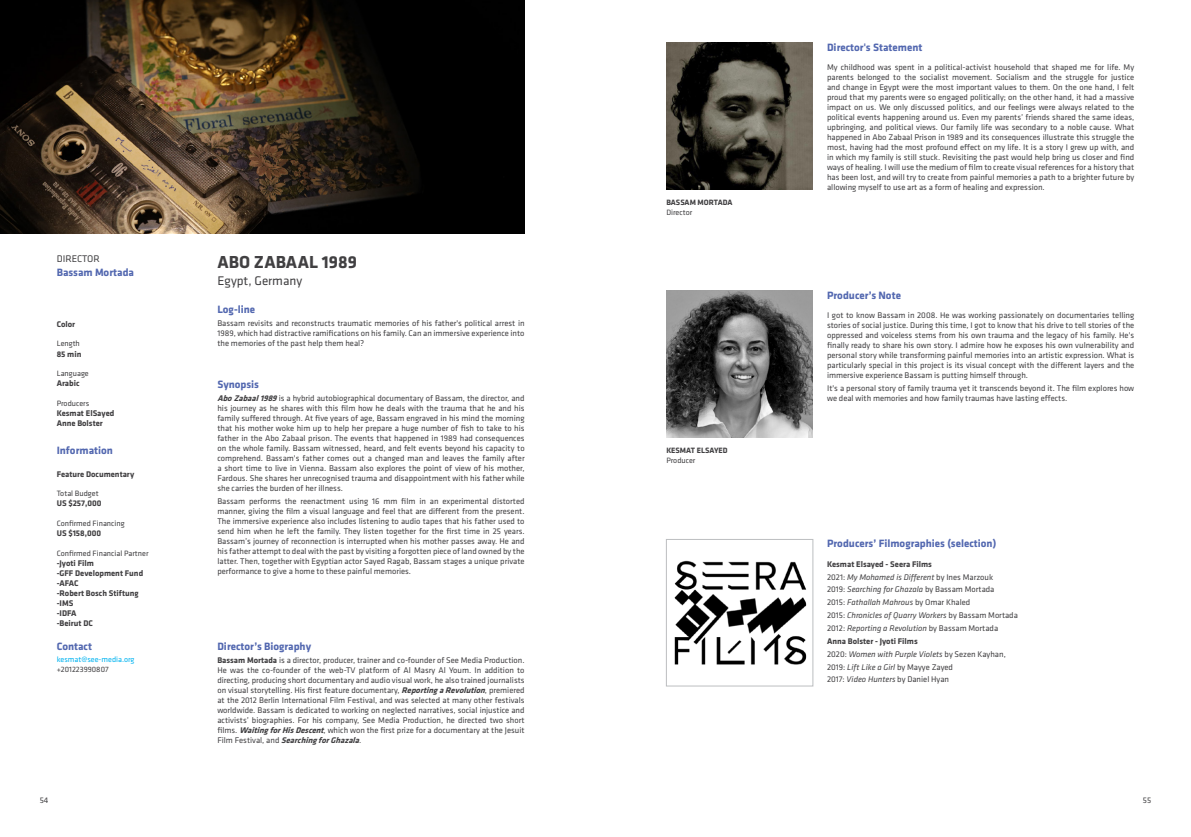
<style>
.page{position:relative;width:1191px;height:837px;background:#fff}
.page>*{position:absolute;margin:0;border:0;box-sizing:border-box;transform-origin:0 0}
.t1{font:700 18px "Klavika";color:#414042}
.t2{font:13px "Klavika";color:#414042}
.t3{font:700 11px "Klavika";color:#5368b0}
.t4{font:10px "Klavika";color:#414042}
.t5{font:8.5px/10px "Klavika";color:#414042;text-align:justify}
.t6{font:700 8.5px/10px "Klavika";color:#414042}
.t7{font:8.4px "Klavika";color:#414042}
.t8{font:8px "Klavika";color:#414042}
.t9{font:700 8px "Klavika";color:#414042}
.t10{font:8px "Klavika";color:#00b3f0}
.s1{font-weight:700;font-style:italic}
.s2{font-weight:700}
.s3{font-style:italic}
</style>
<div class="page">
<img style="left:666px;top:43px;width:147px;height:146px">
<img style="left:666px;top:290px;width:147px;height:147px">
<img style="left:674px;top:560px;width:133px;height:105px">
<div style="left:666px;top:539px;width:147px;height:147px;border:1px solid #bcbec0"></div>
<img style="left:0;top:0;width:524px;height:233px">
<p class="t3" style="left:827px;top:41px;width:97px">Director's Statement</p>
<p class="t4" style="left:57px;top:253px;width:45px">DIRECTOR</p>
<p class="t3" style="left:57px;top:266px;width:79px">Bassam Mortada</p>
<p class="t6" style="left:57px;top:319px;width:20px">Color</p>
<p class="t8" style="left:57px;top:339px;width:25px">Length</p>
<p class="t6" style="left:57px;top:349px;width:26px">85 min</p>
<p class="t8" style="left:57px;top:369px;width:34px">Language</p>
<p class="t6" style="left:57px;top:378px;width:24px">Arabic</p>
<p class="t8" style="left:57px;top:398px;width:34px">Producers</p>
<p class="t6" style="left:57px;top:408px;width:59px">Kesmat ElSayed<br>Anne Bolster</p>
<p class="t3" style="left:57px;top:443px;width:58px">Information</p>
<p class="t6" style="left:57px;top:469px;width:79px">Feature Documentary</p>
<p class="t8" style="left:57px;top:489px;width:43px">Total Budget</p>
<p class="t6" style="left:57px;top:498px;width:46px">US $257,000</p>
<p class="t8" style="left:57px;top:518px;width:69px">Confirmed Financing</p>
<p class="t6" style="left:57px;top:528px;width:46px">US $158,000</p>
<p class="t8" style="left:57px;top:548px;width:93px">Confirmed Financial Partner</p>
<p class="t6" style="left:57px;top:557px;width:88px">-Jyoti Film<br>-GFF Development Fund -AFAC<br>-Robert Bosch Stiftung -IMS<br>-IDFA<br>-Beirut DC</p>
<p class="t3" style="left:57px;top:640px;width:37px">Contact</p>
<p class="t10" style="left:57px;top:654px;width:79px">kesmat@see-media.org</p>
<p class="t8" style="left:57px;top:664px;width:53px">+201223990807</p>
<h1 class="t1" style="left:217px;top:252px;width:141px">ABO ZABAAL 1989</h1>
<h2 class="t2" style="left:217px;top:273px;width:86px">Egypt, Germany</h2>
<p class="t3" style="left:217px;top:303px;width:39px">Log-line</p>
<p class="t5" style="left:217px;top:318px;width:309px">Bassam revisits and reconstructs traumatic memories of his father's political arrest in 1989, which had distractive ramifications on his family. Can an immersive experience into the memories of the past help them heal?</p>
<p class="t3" style="left:217px;top:378px;width:43px">Synopsis</p>
<p class="t5" style="left:217px;top:393px;width:309px"><span class="s1">AboZabaal1989</span>is a hybrid autobiographical documentary of Bassam, the director, and his journey as he shares with this film how he deals with the trauma that he and his family suffered through. At five years of age, Bassam engraved in his mind the morning that his mother woke him up to help her prepare a huge number of fish to take to his father in the Abo Zabaal prison. The events that happened in 1989 had consequences on the whole family. Bassam witnessed, heard, and felt events beyond his capacity to comprehend. Bassam's father comes out a changed man and leaves the family after a short time to live in Vienna. Bassam also explores the point of view of his mother, Fardous. She shares her unrecognised trauma and disappointment with his father while she carries the burden of her illness.</p>
<p class="t5" style="left:217px;top:496px;width:309px">Bassam performs the reenactment using 16 mm film in an experimental distorted manner, giving the film a visual language and feel that are different from the present.<br>The immersive experience also includes listening to audio tapes that his father used to send him when he left the family. They listen together for the first time in 25 years.<br>Bassam’s journey of reconnection is interrupted when his mother passes away. He and his father attempt to deal with the past by visiting a forgotten piece of land owned by the latter. Then, together with Egyptian actor Sayed Ragab, Bassam stages a unique private performance to give a home to these painful memories.</p>
<p class="t3" style="left:217px;top:640px;width:95px">Director’s Biography</p>
<p class="t5" style="left:217px;top:655px;width:309px"><span class="s2">Bassam Mortada</span> is a director, producer, trainer and co-founder of See Media Production.<br>He was the co-founder of the web-TV platform of Al Masry Al Youm. In addition to directing, producing short documentary and audio visual work, he also trained journalists on visual storytelling. His first feature documentary, <span class="s1">ReportingaRevolution</span>, premiered at the 2012 Berlin International Film Festival, and was selected at many other festivals worldwide. Bassam is dedicated to working on neglected narratives, social injustice and activists’ biographies. For his company, See Media Production, he directed two short films. <span class="s1">WaitingforHisDescent</span>, which won the first prize for a documentary at the Jesuit F i l m F e s t i v a l , a n d <span class="s1">SearchingforGhazala</span>.</p>
<p class="t9" style="left:666px;top:198px;width:67px">BASSAM MORTADA</p>
<p class="t8" style="left:666px;top:208px;width:27px">Director</p>
<p class="t9" style="left:666px;top:446px;width:63px">KESMAT ELSAYED</p>
<p class="t8" style="left:666px;top:456px;width:30px">Producer</p>
<p class="t5" style="left:827px;top:62px;width:309px">My childhood was spent in a political-activist household that shaped me for life. My parents belonged to the socialist movement. Socialism and the struggle for justice and change in Egypt were the most important values to them. On the one hand, I felt proud that my parents were so engaged politically; on the other hand, it had a massive impact on us. We only discussed politics, and our feelings were always related to the political events happening around us. Even my parents’ friends shared the same ideas, upbringing, and political views. Our family life was secondary to a noble cause. What happened in Abo Zabaal Prison in 1989 and its consequences illustrate this struggle the most, having had the most profound effect on my life. It is a story I grew up with, and in which my family is still stuck. Revisiting the past would help bring us closer and find ways of healing. I will use the medium of film to create visual references for a history that has been lost, and will try to create from painful memories a path to a brighter future by allowing myself to use art as a form of healing and expression.</p>
<p class="t3" style="left:827px;top:289px;width:75px">Producer’s Note</p>
<p class="t5" style="left:827px;top:310px;width:309px">I got to know Bassam in 2008. He was working passionately on documentaries telling stories of social justice. During this time, I got to know that his drive to tell stories of the oppressed and voiceless stems from his own trauma and the legacy of his family. He's finally ready to share his own story. I admire how he exposes his own vulnerability and personal story while transforming painful memories into an artistic expression. What is particularly special in this project is its visual concept with the different layers and the immersive experience Bassam is putting himself through.</p>
<p class="t5" style="left:827px;top:383px;width:309px">It's a personal story of family trauma yet it transcends beyond it. The film explores how we deal with memories and how family traumas have lasting effects.</p>
<p class="t3" style="left:827px;top:537px;width:171px">Producers’ Filmographies (selection)</p>
<p class="t5" style="left:827px;top:557px;width:192px;line-height:12.8px;text-align:left"><span class="s2">Kesmat Elsayed - Seera Films<br></span>2021: <span class="s3">My Mohamed is Different</span> by Ines Marzouk<br>2019: <span class="s3">Searching for Ghazala</span> by Bassam Mortada<br>2015: <span class="s3">Fathallah Mahrous</span> by Omar Khaled<br>2015: <span class="s3">Chronicles of Quarry Workers</span> by Bassam Mortada 2012: <span class="s3">Reporting a Revolution</span> by Bassam Mortada <span class="s2">Anna Bolster - Jyoti Films<br></span>2020: <span class="s3">Women with Purple Violets</span> by Sezen Kayhan, 2019: <span class="s3">Lift Like a Girl</span> by Mayye Zayed<br>2017: <span class="s3">Video Hunters</span> by Daniel Hyan</p>
<p class="t7" style="left:40px;top:795px;width:10px">54</p>
<p class="t7" style="left:1143px;top:795px;width:10px">55</p>
</div>
